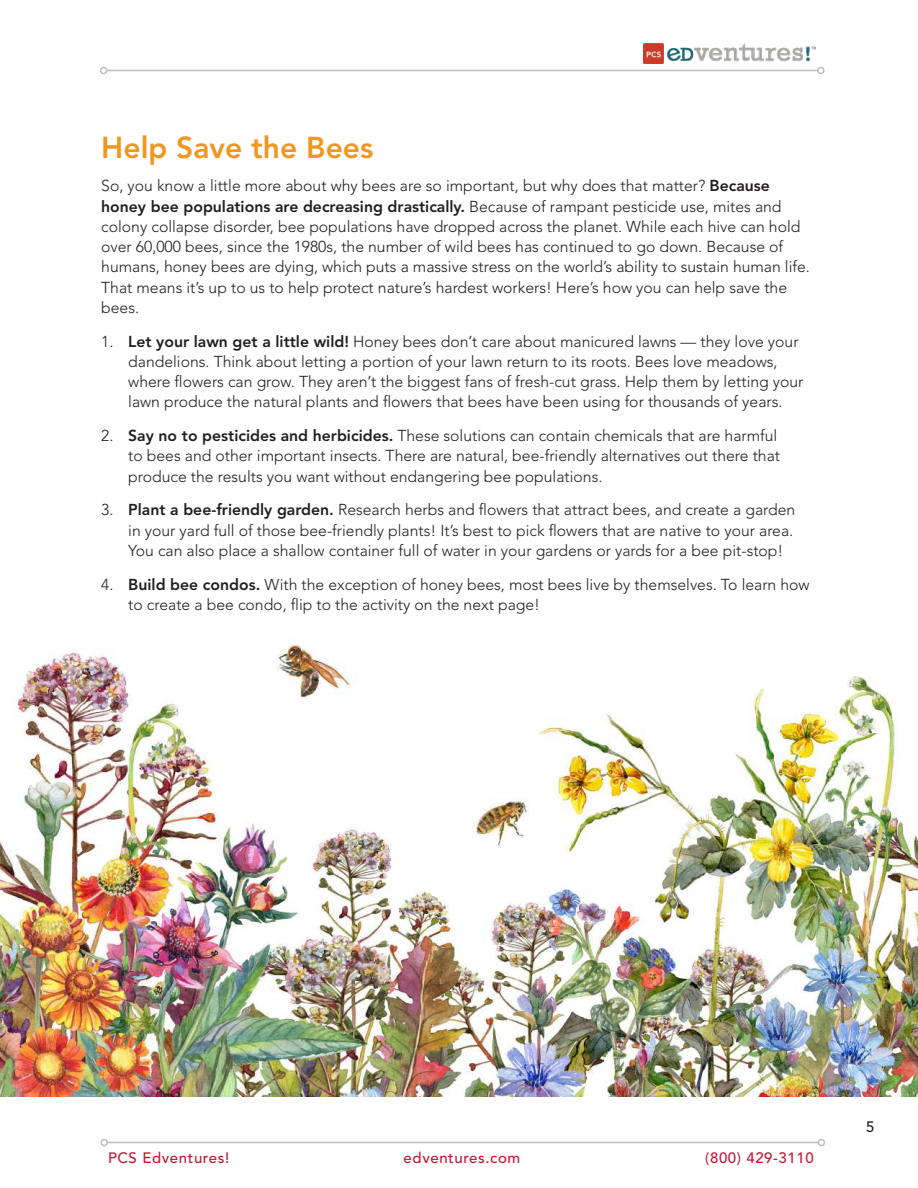
<style>
.page{position:relative;width:918px;height:1188px;background:#fff}
.page>*{position:absolute;margin:0;border:0;box-sizing:border-box;transform-origin:0 0}
.t1{font:800 30px "Avenir LT Std";color:#f19620}
.t2{font:300 15.75px/20.2px "Avenir LT Std";color:#231f20}
.t3{font:500 15px "Avenir LT Std";letter-spacing:.04em;color:#c01a38}
.t4{font:500 15px "Avenir LT Std";color:#231f20}
.s1{font-weight:800}
</style>
<div class="page">
<hr style="left:107px;top:70px;width:711px;height:1px;background:#bcbdc0">
<div style="left:100px;top:67px;width:7px;height:7px;border:2px solid #bcbdc0;border-radius:50%"></div>
<div style="left:817px;top:67px;width:8px;height:7px;border:2px solid #bcbdc0;border-radius:50%"></div>
<hr style="left:107px;top:1142px;width:711px;height:1px;background:#bcbdc0">
<div style="left:100px;top:1139px;width:8px;height:7px;border:2px solid #bcbdc0;border-radius:50%"></div>
<div style="left:818px;top:1139px;width:7px;height:7px;border:2px solid #bcbdc0;border-radius:50%"></div>
<img style="left:0;top:643px;width:918px;height:453px">
<img style="left:644px;top:43px;width:172px;height:21px">
<h1 class="t1" style="left:101px;top:130px;width:274px">Help Save the Bees</h1>
<p class="t2" style="left:101px;top:176px;width:710px">So, you know a little more about why bees are so important, but why does that matter? <span class="s1">Because honey bee populations are decreasing drastically.</span> Because of rampant pesticide use, mites and colony collapse disorder, bee populations have dropped across the planet. While each hive can hold over 60,000 bees, since the 1980s, the number of wild bees has continued to go down. Because of humans, honey bees are dying, which puts a massive stress on the world’s ability to sustain human life.<br>That means it’s up to us to help protect nature’s hardest workers! Here’s how you can help save the bees.</p>
<p class="t2" style="left:128px;top:331px;width:677px;text-indent:-27px">1. <span class="s1">Let your lawn get a little wild!</span> Honey bees don’t care about manicured lawns — they love your dandelions. Think about letting a portion of your lawn return to its roots. Bees love meadows, where flowers can grow. They aren’t the biggest fans of fresh-cut grass. Help them by letting your lawn produce the natural plants and flowers that bees have been using for thousands of years.</p>
<p class="t2" style="left:128px;top:426px;width:653px;text-indent:-27px">2. <span class="s1">Say no to pesticides and herbicides.</span> These solutions can contain chemicals that are harmful to bees and other important insects. There are natural, bee-friendly alternatives out there that produce the results you want without endangering bee populations.</p>
<p class="t2" style="left:128px;top:500px;width:669px;text-indent:-27px">3. <span class="s1">Plant a bee-friendly garden.</span> Research herbs and flowers that attract bees, and create a garden in your yard full of those bee-friendly plants! It’s best to pick flowers that are native to your area.<br>You can also place a shallow container full of water in your gardens or yards for a bee pit-stop!</p>
<p class="t2" style="left:128px;top:574px;width:683px;text-indent:-27px">4. <span class="s1">Build bee condos.</span> With the exception of honey bees, most bees live by themselves. To learn how to create a bee condo, flip to the activity on the next page!</p>
<p class="t3" style="left:108px;top:1150px;width:123px">PCS Edventures!</p>
<p class="t3" style="left:404px;top:1150px;width:118px">edventures.com</p>
<p class="t3" style="left:705px;top:1150px;width:110px">(800) 429-3110</p>
<p class="t4" style="left:866px;top:1118px;width:10px">5</p>
</div>
